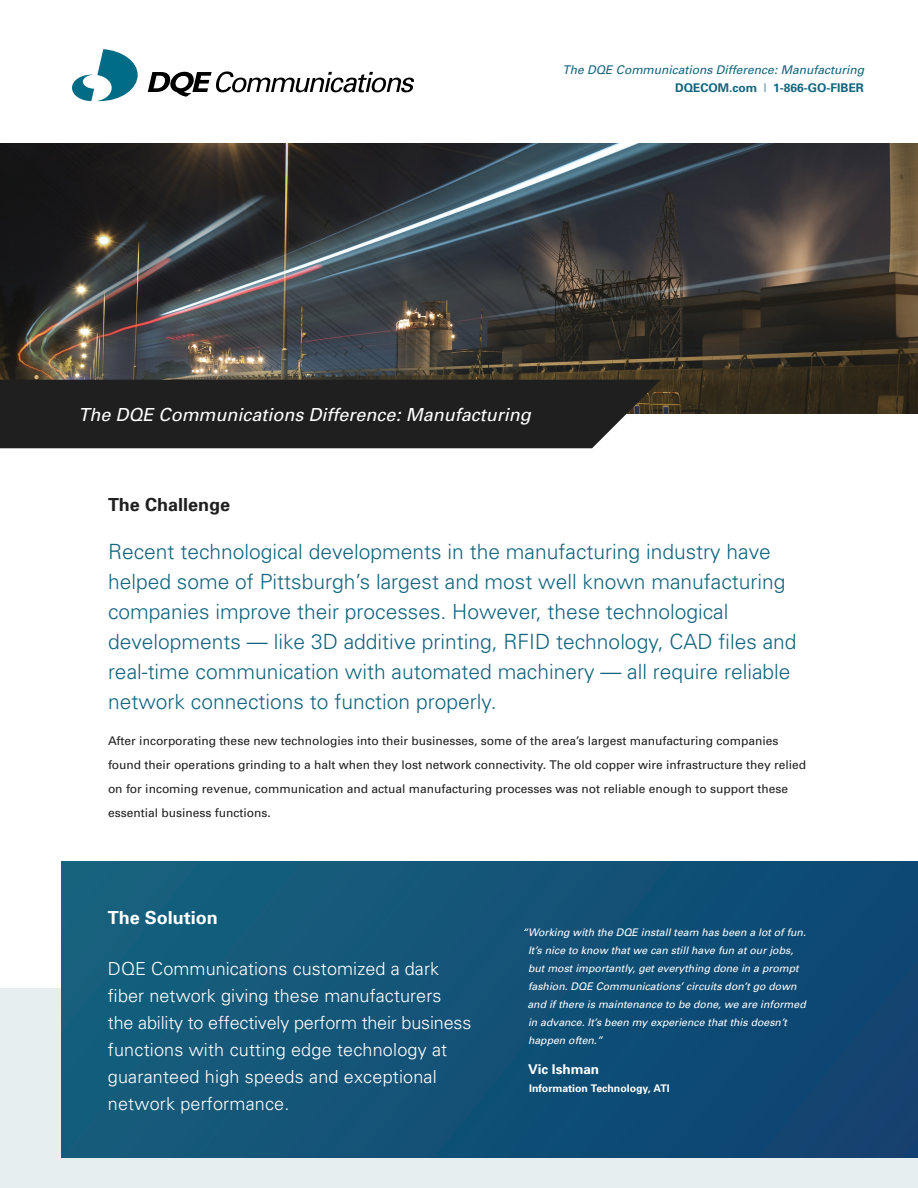
<style>
.page{position:relative;width:918px;height:1188px;background:#fff}
.page>*{position:absolute;margin:0;border:0;box-sizing:border-box;transform-origin:0 0}
.Body_Intro_Text{font:300 21px/30px "Univers";color:#14657f}
.Body_Intro_Text-2{font:300 18px/27px "Univers";letter-spacing:.005em;color:#fff}
.t1{font:italic 18px "Univers";color:#fff}
.Section_Header{font:700 18px "Univers";color:#201f1f}
.t2{font:700 18px "Univers";color:#fff}
.Body_Paragraph{font:700 13.5px "Univers";color:#fff}
.Body_Paragraph-2{font:12px/24px "Univers";color:#201f1f}
.t3{font:italic 12px "Univers";color:#14657f}
.t4{font:700 12px "Univers";color:#14657f}
.Body_Paragraph-3{font:italic 10.5px/18px "Univers";color:#fff}
.Body_Paragraph-4{font:700 10.5px "Univers";color:#fff}
.s1{font-weight:300}
</style>
<div class="page">
<img style="left:0;top:144px;width:918px;height:270px">
<div style="left:0;top:989px;width:918px;height:199px;background:#e7eeef"></div>
<svg style="left:72px;top:49px;width:66px;height:52px"></svg>
<svg style="left:148px;top:71px;width:266px;height:26px"></svg>
<div style="left:0;top:380px;width:661px;height:68px;background:#201f1f"></div>
<div style="left:61px;top:861px;width:857px;height:297px;background:linear-gradient(to right,#16607d,#0e4471)"></div>
<p class="t3" style="left:563px;top:62px;width:303px">The DQE Communications Difference: Manufacturing</p>
<p class="t4" style="left:675px;top:80px;width:190px">DQECOM.com <span class="s1">|</span> 1-866-GO-FIBER</p>
<p class="t1" style="left:79px;top:404px;width:454px">The DQE Communications Difference: Manufacturing</p>
<p class="Section_Header" style="left:108px;top:493px;width:124px">The Challenge</p>
<p class="Body_Intro_Text" style="left:108px;top:536px;width:690px">Recent technological developments in the manufacturing industry have helped some of Pittsburgh’s largest and most well known manufacturing companies improve their processes. However, these technological developments — like 3D additive printing, RFID technology, CAD files and real-time communication with automated machinery — all require reliable network connections to function properly.</p>
<p class="Body_Paragraph-2" style="left:108px;top:729px;width:700px">After incorporating these new technologies into their businesses, some of the area’s largest manufacturing companies found their operations grinding to a halt when they lost network connectivity. The old copper wire infrastructure they relied on for incoming revenue, communication and actual manufacturing processes was not reliable enough to support these essential business functions.</p>
<p class="t2" style="left:108px;top:906px;width:112px">The Solution</p>
<p class="Body_Intro_Text-2" style="left:108px;top:955px;width:365px">DQE Communications customized a dark fiber network giving these manufacturers the ability to effectively perform their business functions with cutting edge technology at guaranteed high speeds and exceptional network performance.</p>
<p class="Body_Paragraph-3" style="left:527px;top:923px;width:280px;text-indent:-5px">“Working with the DQE install team has been a lot of fun.<br>It’s nice to know that we can still have fun at our jobs, but most importantly, get everything done in a prompt fashion. DQE Communications’ circuits don’t go down and if there is maintenance to be done, we are informed in advance. It’s been my experience that this doesn’t happen often.”</p>
<p class="Body_Paragraph" style="left:528px;top:1060px;width:73px">Vic Ishman</p>
<p class="Body_Paragraph-4" style="left:529px;top:1081px;width:142px">Information Technology, ATI</p>
</div>
